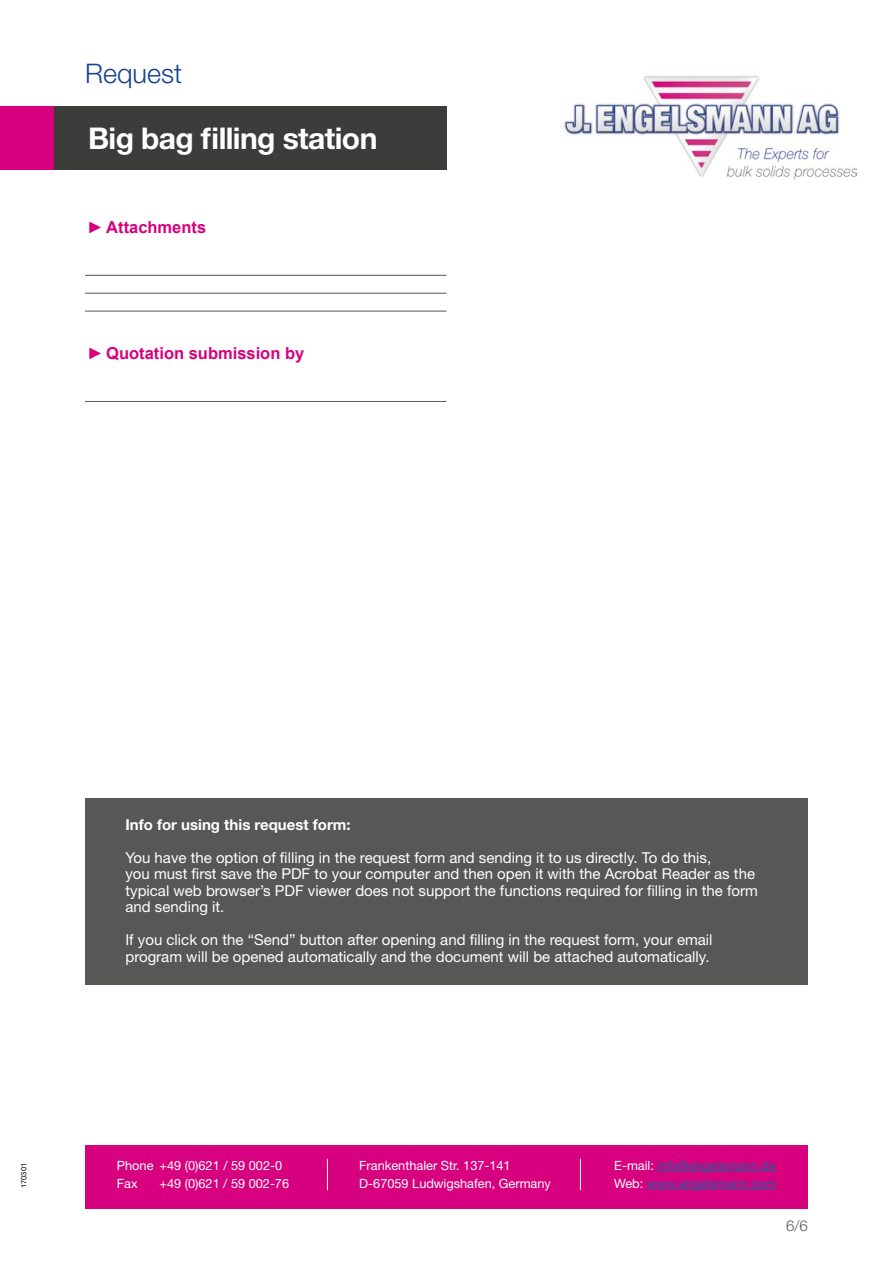
<style>
.page{position:relative;width:893px;height:1263px;background:#fff}
.page>*{position:absolute;margin:0;border:0;box-sizing:border-box;transform-origin:0 0}
.t1{font:700 30px "Helvetica Neue LT Std";letter-spacing:-.02em;color:#fff}
.t2{font:300 27px "Helvetica Neue LT Std";color:#164194}
.t3{font:700 16.5px "Arial";color:#d7007e}
.t4{font:15px/16.5px "Helvetica Neue LT Std";color:#fff}
.t5{font:700 15px "Helvetica Neue LT Std";color:#fff}
.t6{font:300 15px "Helvetica Neue LT Std";color:#575756}
.t7{font:12.75px/18px "Helvetica Neue LT Std";color:#fff}
.t8{font:12.75px "Helvetica Neue LT Std";color:#275b9b}
.t9{font:7.5px "Helvetica Neue LT Std";color:#000}
.s1{color:#fff}
</style>
<div class="page">
<div style="left:54px;top:106px;width:392px;height:64px;background:#3c3c3b"></div>
<div style="left:0;top:106px;width:54px;height:64px;background:#d7007e"></div>
<div style="left:85px;top:1145px;width:723px;height:64px;background:#d7007e"></div>
<hr style="left:327px;top:1159px;width:1px;height:31px;background:#fff">
<hr style="left:580px;top:1159px;width:1px;height:31px;background:#fff">
<hr style="left:657px;top:1171px;width:119px;height:1px;background:#275b9b">
<hr style="left:647px;top:1189px;width:129px;height:1px;background:#275b9b">
<img style="left:564px;top:76px;width:293px;height:103px">
<div style="left:85px;top:798px;width:723px;height:186px;background:#575756"></div>
<hr style="left:85px;top:275px;width:361px;height:1px;background:#575756">
<hr style="left:85px;top:293px;width:361px;height:1px;background:#575756">
<hr style="left:85px;top:311px;width:361px;height:1px;background:#575756">
<hr style="left:85px;top:401px;width:361px;height:1px;background:#575756">
<h2 class="t2" style="left:85px;top:57px;width:99px">Request</h2>
<h1 class="t1" style="left:88px;top:120px;width:291px">Big bag filling station</h1>
<p class="t3" style="left:87px;top:215px;width:121px">► Attachments</p>
<p class="t3" style="left:87px;top:341px;width:219px">► Quotation submission by</p>
<p class="t9" style="left:19px;top:1188px;width:27px;rotate:-90deg">170301</p>
<p class="t5" style="left:125px;top:815px;width:227px">Info for using this request form:</p>
<p class="t4" style="left:125px;top:849px;width:634px">You have the option of filling in the request form and sending it to us directly. To do this,<br>you must first save the PDF to your computer and then open it with the Acrobat Reader as the typical web browser’s PDF viewer does not support the functions required for filling in the form and sending it.</p>
<p class="t4" style="left:125px;top:931px;width:589px">If you click on the “Send” button after opening and filling in the request form, your email program will be opened automatically and the document will be attached automatically.</p>
<p class="t7" style="left:117px;top:1156px;width:167px">Phone +49 (0)621 / 59 002-0<br>Fax</p>
<p class="t7" style="left:159px;top:1174px;width:131px">+49 (0)621 / 59 002-76</p>
<p class="t7" style="left:359px;top:1156px;width:193px">Frankenthaler Str. 137-141<br>D-67059 Ludwigshafen, Germany</p>
<p class="t8" style="left:614px;top:1158px;width:163px"><span class="s1">E-mail:</span> info@engelsmann.de</p>
<p class="t8" style="left:614px;top:1176px;width:164px"><span class="s1">Web:</span> www.engelsmann.com</p>
<p class="t6" style="left:786px;top:1217px;width:23px">6/6</p>
</div>
